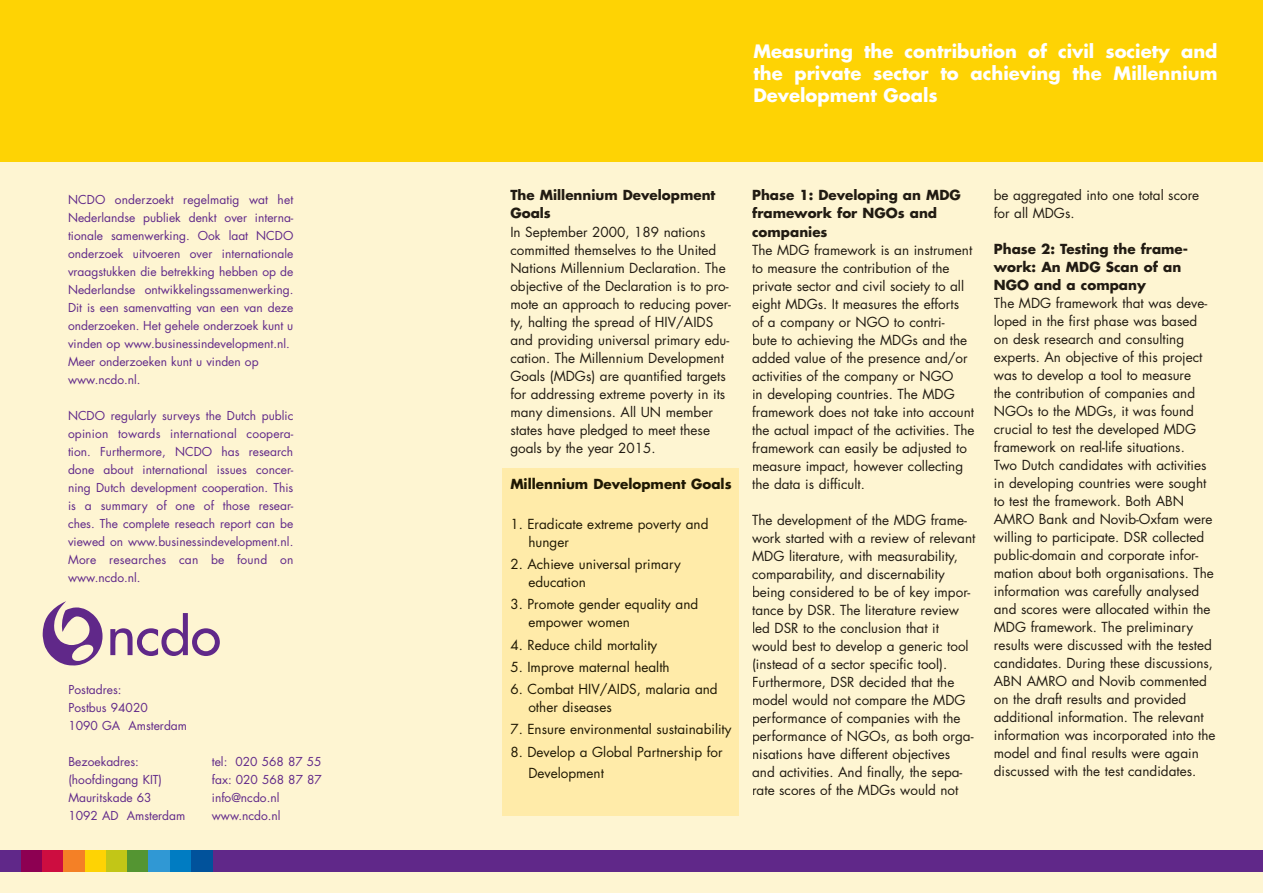
<style>
.page{position:relative;width:1263px;height:893px;background:#fef5d2}
.page>*{position:absolute;margin:0;border:0;box-sizing:border-box;transform-origin:0 0}
.t1{font:700 18px/21.6px "Futura";color:#fff;text-align:justify}
.t2{font:13.5px/18px "Futura";color:#211b12}
.t3{font:13.5px/18px "Futura";color:#1f1803}
.t4{font:700 13.5px/18px "Futura";color:#211b12}
.t5{font:700 13.5px "Futura";color:#1f1803}
.t6{font:12px/18px "Futura";color:#602889}
</style>
<div class="page">
<div style="left:502px;top:468px;width:237px;height:348px;background:#ffeba9"></div>
<div style="left:0;top:0;width:1263px;height:162px;background:#fed304"></div>
<div style="left:0;top:850px;width:1263px;height:22px;background:#602889"></div>
<div style="left:21px;top:850px;width:22px;height:22px;background:#8d0052"></div>
<div style="left:43px;top:850px;width:21px;height:22px;background:#cd0d40"></div>
<div style="left:64px;top:850px;width:21px;height:22px;background:#f48026"></div>
<div style="left:85px;top:850px;width:21px;height:22px;background:#fed304"></div>
<div style="left:106px;top:850px;width:22px;height:22px;background:#c2c617"></div>
<div style="left:128px;top:850px;width:21px;height:22px;background:#549532"></div>
<div style="left:149px;top:850px;width:21px;height:22px;background:#3098d4"></div>
<div style="left:170px;top:850px;width:21px;height:22px;background:#007cc2"></div>
<div style="left:191px;top:850px;width:22px;height:22px;background:#01529b"></div>
<svg style="left:110px;top:613px;width:110px;height:43px"></svg>
<svg style="left:43px;top:601px;width:60px;height:65px"></svg>
<p class="t6" style="left:68px;top:191px;width:227px">NCDO onderzoekt regelmatig wat het Nederlandse publiek denkt over interna&shy;tionale samenwerking. Ook laat NCDO onderzoek uitvoeren over internationale vraagstukken die betrekking hebben op de Nederlandse ontwikkelingssamenwerking.<br>Dit is een samenvatting van een van deze onderzoeken. Het gehele onderzoek kunt u vinden op www.businessindevelopment.nl.<br>Meer onderzoeken kunt u vinden op www.ncdo.nl.</p>
<p class="t6" style="left:68px;top:407px;width:227px;text-align:justify">NCDO regularly surveys the Dutch public opinion towards international coopera&shy;tion. Furthermore, NCDO has research done about international issues concer&shy;ning Dutch development cooperation. This is a summary of one of those resear&shy;ches. The complete reseach report can be viewed on www.businessindevelopment.nl.<br>More researches can be found on www.ncdo.nl.</p>
<p class="t6" style="left:68px;top:681px;width:120px">Postadres:<br>Postbus 94020<br>1090 GA Amsterdam</p>
<p class="t6" style="left:68px;top:753px;width:118px">Bezoekadres: (hoofdingang KIT)<br>Mauritskade 63<br>1092 AD Amsterdam</p>
<p class="t6" style="left:212px;top:753px;width:112px">tel: 020 568 87 55 fax: 020 568 87 87 info@ncdo.nl www.ncdo.nl</p>
<h1 class="t1" style="left:753px;top:40px;width:466px">Measuring the contribution of civil society and the private sector to achieving the Millennium Development Goals</h1>
<p class="t4" style="left:510px;top:186px;width:207px">The Millennium Development<br>Goals</p>
<p class="t2" style="left:510px;top:222px;width:222px">In September 2000, 189 nations committed themselves to the United Nations Millennium Declaration. The objective of the Declaration is to pro&shy;mote an approach to reducing pover&shy;ty, halting the spread of HIV/AIDS and providing universal primary edu&shy;cation. The Millennium Development Goals (MDGs) are quantified targets for addressing extreme poverty in its many dimensions. All UN member states have pledged to meet these goals by the year 2015.</p>
<p class="t5" style="left:510px;top:474px;width:223px">Millennium Development Goals</p>
<p class="t3" style="left:528px;top:515px;width:182px;text-indent:-18px">1. Eradicate extreme poverty and hunger</p>
<p class="t3" style="left:528px;top:555px;width:154px;text-indent:-18px">2. Achieve universal primary education</p>
<p class="t3" style="left:528px;top:595px;width:171px;text-indent:-18px">3. Promote gender equality and empower women</p>
<p class="t3" style="left:510px;top:635px;width:148px">4. Reduce child mortality</p>
<p class="t3" style="left:510px;top:658px;width:161px">5. Improve maternal health</p>
<p class="t3" style="left:528px;top:680px;width:191px;text-indent:-18px">6. Combat HIV/AIDS, malaria and other diseases</p>
<p class="t3" style="left:510px;top:720px;width:223px">7. Ensure environmental sustainability</p>
<p class="t3" style="left:528px;top:741px;width:196px;line-height:21px;text-indent:-18px">8. Develop a Global Partnership for<br>Development</p>
<p class="t4" style="left:752px;top:186px;width:210px">Phase 1: Developing an MDG framework for NGOs and companies</p>
<p class="t2" style="left:752px;top:240px;width:224px">The MDG framework is an instrument to measure the contribution of the private sector and civil society to all eight MDGs. It measures the efforts<br>of a company or NGO to contri-<br>bute to achieving the MDGs and the added value of the presence and/or activities of the company or NGO<br>in developing countries. The MDG framework does not take into account the actual impact of the activities. The framework can easily be adjusted to measure impact, however collecting the data is difficult.</p>
<p class="t2" style="left:752px;top:510px;width:225px">The development of the MDG frame&shy;work started with a review of relevant MDG literature, with measurability, comparability, and discernability being considered to be of key impor&shy;tance by DSR. The literature review led DSR to the conclusion that it would best to develop a generic tool (instead of a sector specific tool).<br>Furthermore, DSR decided that the model would not compare the MDG performance of companies with the performance of NGOs, as both orga&shy;nisations have different objectives and activities. And finally, the sepa&shy;rate scores of the MDGs would not</p>
<p class="t2" style="left:994px;top:186px;width:207px">be aggregated into one total score for all MDGs.</p>
<p class="t4" style="left:994px;top:240px;width:196px">Phase 2: Testing the frame&shy;work: An MDG Scan of an<br>NGO and a company</p>
<p class="t2" style="left:994px;top:294px;width:223px">The MDG framework that was deve&shy;loped in the first phase was based<br>on desk research and consulting experts. An objective of this project was to develop a tool to measure<br>the contribution of companies and NGOs to the MDGs, it was found crucial to test the developed MDG framework on real-life situations.<br>Two Dutch candidates with activities in developing countries were sought to test the framework. Both ABN AMRO Bank and Novib-Oxfam were willing to participate. DSR collected public-domain and corporate infor&shy;mation about both organisations. The information was carefully analysed and scores were allocated within the MDG framework. The preliminary results were discussed with the tested candidates. During these discussions, ABN AMRO and Novib commented on the draft results and provided additional information. The relevant information was incorporated into the model and final results were again discussed with the test candidates.</p>
</div>
